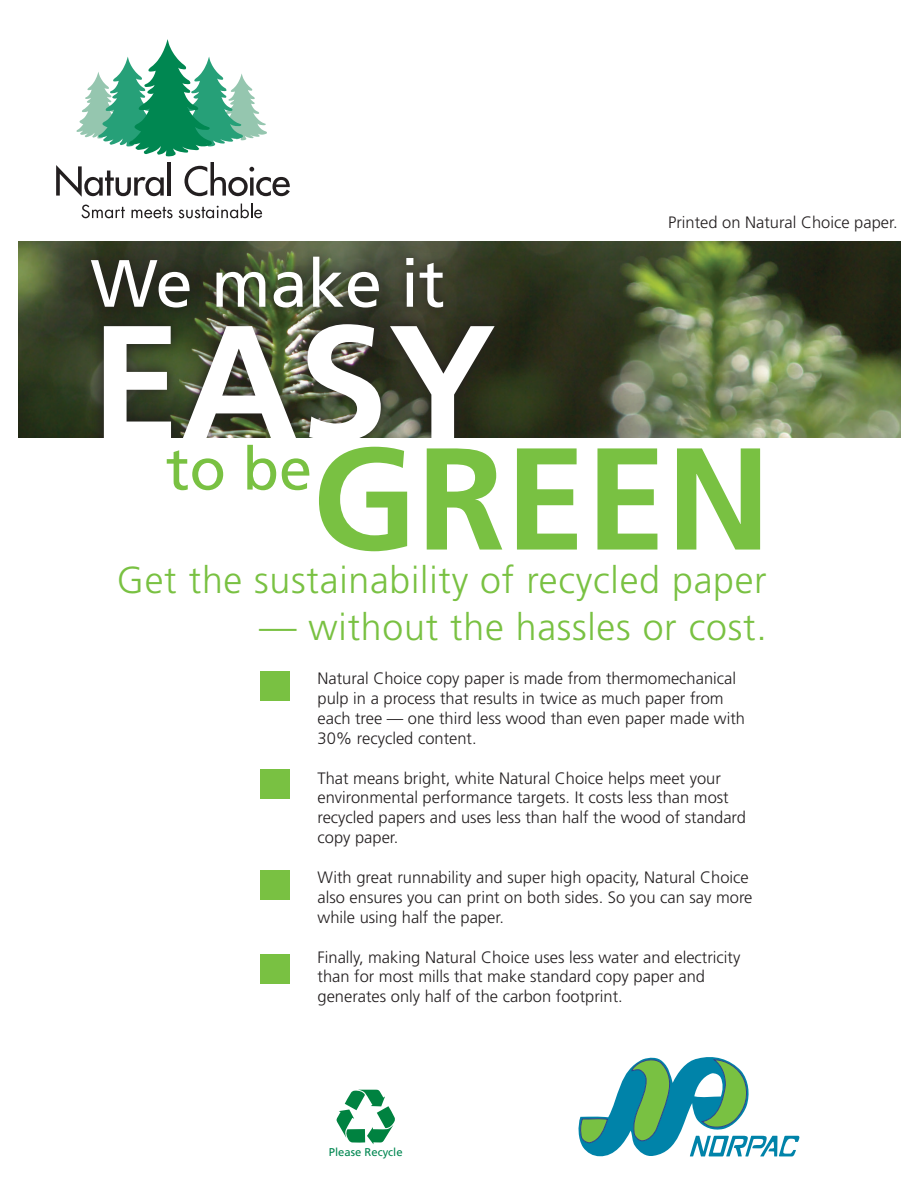
<style>
.page{position:relative;width:918px;height:1188px;background:#fff}
.page>*{position:absolute;margin:0;border:0;box-sizing:border-box;transform-origin:0 0}
.t1{font:700 162.15px "Frutiger";color:#fff}
.t2{font:700 144.9px "Frutiger";color:#79c142}
.t3{font:66.75px "Frutiger";color:#fff}
.t4{font:59.7px "Frutiger";color:#79c142}
.t5{font:300 37.5px "Frutiger";letter-spacing:.02em;color:#79c142}
.t6{font:300 16.5px/19.8px "Frutiger";color:#231f20}
.t7{font:11.25px "Frutiger";color:#008751}
</style>
<div class="page">
<img style="left:18px;top:241px;width:883px;height:197px">
<svg style="left:578px;top:1057px;width:221px;height:100px"></svg>
<svg style="left:79px;top:244px;width:426px;height:194px;background:#393e2c"></svg>
<svg style="left:81px;top:205px;width:44px;height:13px"></svg>
<svg style="left:132px;top:207px;width:41px;height:11px"></svg>
<svg style="left:179px;top:204px;width:83px;height:14px"></svg>
<svg style="left:56px;top:39px;width:234px;height:158px"></svg>
<svg style="left:336px;top:1090px;width:59px;height:54px"></svg>
<div style="left:261px;top:672px;width:29px;height:29px;background:#79c142"></div>
<div style="left:261px;top:769px;width:29px;height:29px;background:#79c142"></div>
<div style="left:261px;top:870px;width:29px;height:29px;background:#79c142"></div>
<div style="left:261px;top:955px;width:29px;height:29px;background:#79c142"></div>
<p class="t3" style="left:91px;top:244px;width:356px">We make it</p>
<p class="t1" style="left:91px;top:288px;width:407px">EASY</p>
<p class="t6" style="left:668px;top:213px;width:231px">Printed on Natural Choice paper.</p>
<p class="t4" style="left:166px;top:434px;width:147px">to be</p>
<p class="t2" style="left:312px;top:414px;width:460px">GREEN</p>
<p class="t5" style="left:117px;top:559px;width:651px">Get the sustainability of recycled paper</p>
<p class="t5" style="left:259px;top:605px;width:509px">— without the hassles or cost.</p>
<p class="t6" style="left:318px;top:669px;width:429px">Natural Choice copy paper is made from thermomechanical pulp in a process that results in twice as much paper from each tree — one third less wood than even paper made with 30% recycled content.</p>
<p class="t6" style="left:318px;top:768px;width:430px">That means bright, white Natural Choice helps meet your environmental performance targets. It costs less than most recycled papers and uses less than half the wood of standard copy paper.</p>
<p class="t6" style="left:318px;top:868px;width:436px">With great runnability and super high opacity, Natural Choice also ensures you can print on both sides. So you can say more while using half the paper.</p>
<p class="t6" style="left:318px;top:947px;width:424px">Finally, making Natural Choice uses less water and electricity than for most mills that make standard copy paper and generates only half of the carbon footprint.</p>
<p class="t7" style="left:329px;top:1146px;width:75px">Please Recycle</p>
</div>
